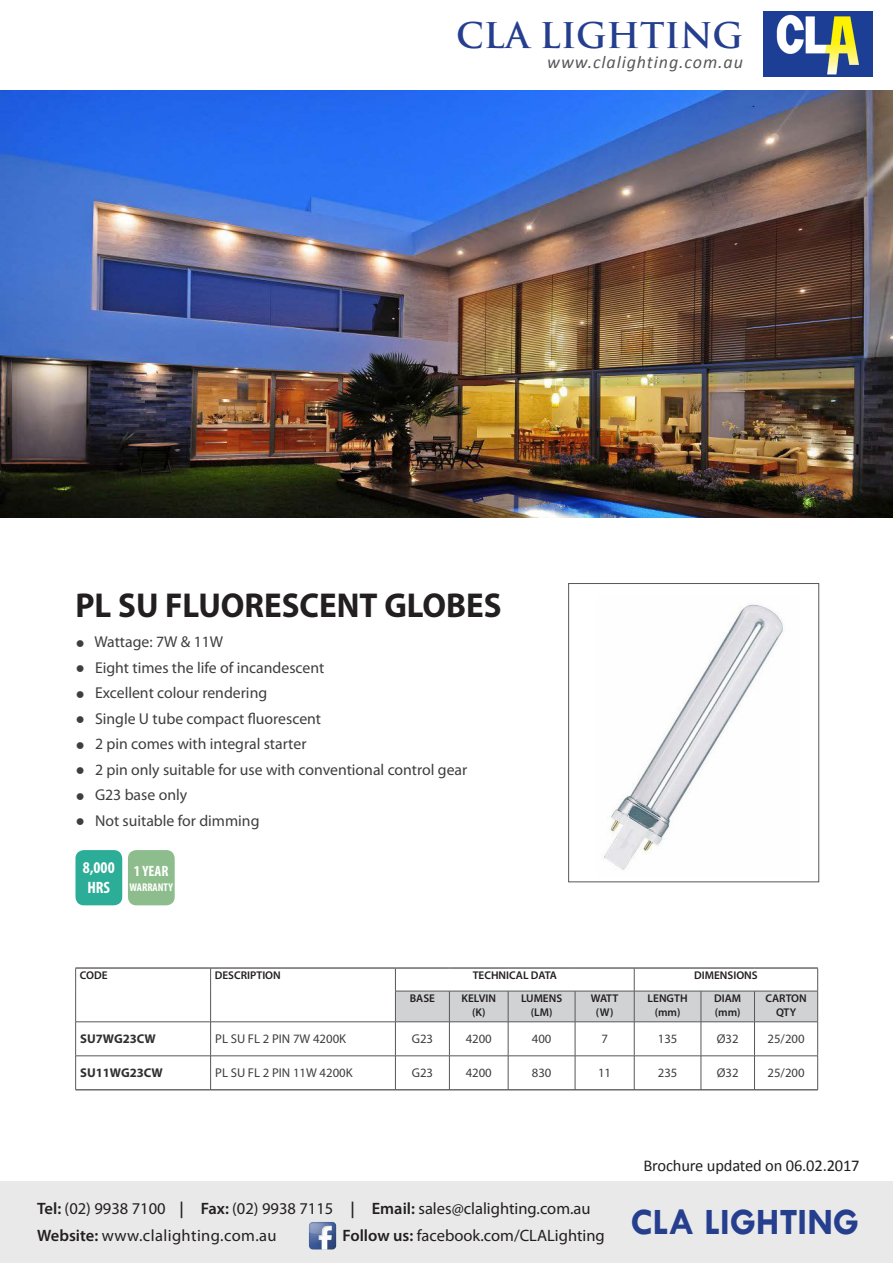
<style>
.page{position:relative;width:893px;height:1263px;background:#fff}
.page>*{position:absolute;margin:0;border:0;box-sizing:border-box;transform-origin:0 0}
.t1{font:700 37.5px "Tw Cen";color:#253f8e}
.t2{font:700 34.65px "Myriad Pro";color:#231f20;scale:.95 1}
.t3{font:700 34.5px "Trajan Pro";color:#253f8e}
.t4{font:italic 18px "Calibri";letter-spacing:.05em;color:#57585a}
.t5{font:16.5px/27px "Myriad Pro";color:#231f20}
.t6{font:16.5px "Calibri";letter-spacing:-.01em;color:#231f20}
.t7{font:700 condensed 16.5px/19.8px "Myriad Pro";color:#fff}
.t8{font:15.75px "Myriad Pro";color:#3e3e3f}
.t9{font:700 condensed 15px "Myriad Pro";color:#fff}
.t10{font:12.75px "Myriad Pro";color:#3e3e3f}
.t11{font:700 12.75px "Myriad Pro";color:#312f30}
.t12{font:600 11.25px/13.5px "Myriad Pro";color:#231f20;text-align:center}
.t13{font:700 condensed 11.25px "Myriad Pro";color:#fff}
.s1{font-family:"Arial";font-weight:700}
.s2{font-weight:600}
</style>
<div class="page">
<img style="left:763px;top:11px;width:109px;height:66px">
<div style="left:0;top:1182px;width:893px;height:81px;background:#e9e9e9"></div>
<img style="left:308px;top:1221px;width:29px;height:29px">
<img style="left:0;top:91px;width:893px;height:426px">
<div style="left:75px;top:850px;width:47px;height:55px;background:#2cad97;border-radius:9px"></div>
<div style="left:128px;top:850px;width:47px;height:55px;background:#8dbd8c;border-radius:9px"></div>
<img style="left:604px;top:604px;width:180px;height:266px">
<div style="left:568px;top:583px;width:251px;height:299px;border:1px solid #57585a"></div>
<hr style="left:75px;top:968px;width:136px;height:1px;background:#231f20">
<hr style="left:211px;top:968px;width:184px;height:1px;background:#231f20">
<svg style="left:75px;top:968px;width:1px;height:23px"></svg>
<svg style="left:210px;top:968px;width:1px;height:23px"></svg>
<svg style="left:395px;top:968px;width:423px;height:53px"></svg>
<hr style="left:75px;top:991px;width:1px;height:31px;background:#57585a">
<hr style="left:210px;top:991px;width:1px;height:31px;background:#57585a">
<hr style="left:395px;top:991px;width:54px;height:1px;background:#57585a">
<hr style="left:395px;top:991px;width:1px;height:31px;background:#57585a">
<hr style="left:449px;top:991px;width:59px;height:1px;background:#57585a">
<hr style="left:449px;top:991px;width:1px;height:31px;background:#57585a">
<hr style="left:508px;top:991px;width:67px;height:1px;background:#57585a">
<hr style="left:508px;top:991px;width:1px;height:31px;background:#57585a">
<hr style="left:575px;top:991px;width:59px;height:1px;background:#57585a">
<hr style="left:575px;top:991px;width:1px;height:31px;background:#57585a">
<hr style="left:634px;top:991px;width:67px;height:1px;background:#57585a">
<hr style="left:634px;top:991px;width:1px;height:31px;background:#57585a">
<hr style="left:701px;top:991px;width:53px;height:1px;background:#57585a">
<hr style="left:701px;top:991px;width:1px;height:31px;background:#57585a">
<hr style="left:754px;top:991px;width:64px;height:1px;background:#57585a">
<hr style="left:754px;top:991px;width:1px;height:31px;background:#57585a">
<hr style="left:817px;top:991px;width:1px;height:31px;background:#57585a">
<hr style="left:75px;top:1021px;width:136px;height:1px;background:#57585a">
<hr style="left:211px;top:1021px;width:184px;height:1px;background:#57585a">
<hr style="left:395px;top:1021px;width:54px;height:1px;background:#57585a">
<hr style="left:449px;top:1021px;width:59px;height:1px;background:#57585a">
<hr style="left:508px;top:1021px;width:67px;height:1px;background:#57585a">
<hr style="left:575px;top:1021px;width:59px;height:1px;background:#57585a">
<hr style="left:634px;top:1021px;width:67px;height:1px;background:#57585a">
<hr style="left:701px;top:1021px;width:53px;height:1px;background:#57585a">
<hr style="left:754px;top:1021px;width:64px;height:1px;background:#57585a">
<hr style="left:75px;top:1022px;width:1px;height:34px;background:#57585a">
<hr style="left:210px;top:1022px;width:1px;height:34px;background:#57585a">
<hr style="left:395px;top:1022px;width:1px;height:34px;background:#57585a">
<hr style="left:449px;top:1022px;width:1px;height:34px;background:#57585a">
<hr style="left:508px;top:1022px;width:1px;height:34px;background:#57585a">
<hr style="left:575px;top:1022px;width:1px;height:34px;background:#57585a">
<hr style="left:634px;top:1022px;width:1px;height:34px;background:#57585a">
<hr style="left:701px;top:1022px;width:1px;height:34px;background:#57585a">
<hr style="left:754px;top:1022px;width:1px;height:34px;background:#57585a">
<hr style="left:817px;top:1022px;width:1px;height:34px;background:#57585a">
<hr style="left:75px;top:1055px;width:136px;height:1px;background:#57585a">
<hr style="left:75px;top:1056px;width:1px;height:33px;background:#57585a">
<hr style="left:211px;top:1055px;width:184px;height:1px;background:#57585a">
<hr style="left:210px;top:1056px;width:1px;height:33px;background:#57585a">
<hr style="left:395px;top:1055px;width:54px;height:1px;background:#57585a">
<hr style="left:395px;top:1056px;width:1px;height:33px;background:#57585a">
<hr style="left:449px;top:1055px;width:59px;height:1px;background:#57585a">
<hr style="left:449px;top:1056px;width:1px;height:33px;background:#57585a">
<hr style="left:508px;top:1055px;width:67px;height:1px;background:#57585a">
<hr style="left:508px;top:1056px;width:1px;height:33px;background:#57585a">
<hr style="left:575px;top:1055px;width:59px;height:1px;background:#57585a">
<hr style="left:575px;top:1056px;width:1px;height:33px;background:#57585a">
<hr style="left:634px;top:1055px;width:67px;height:1px;background:#57585a">
<hr style="left:634px;top:1056px;width:1px;height:33px;background:#57585a">
<hr style="left:701px;top:1055px;width:53px;height:1px;background:#57585a">
<hr style="left:701px;top:1056px;width:1px;height:33px;background:#57585a">
<hr style="left:754px;top:1055px;width:64px;height:1px;background:#57585a">
<hr style="left:754px;top:1056px;width:1px;height:33px;background:#57585a">
<hr style="left:817px;top:1056px;width:1px;height:33px;background:#57585a">
<hr style="left:75px;top:1089px;width:136px;height:1px;background:#231f20">
<hr style="left:211px;top:1089px;width:184px;height:1px;background:#231f20">
<hr style="left:395px;top:1089px;width:54px;height:1px;background:#231f20">
<hr style="left:449px;top:1089px;width:59px;height:1px;background:#231f20">
<hr style="left:508px;top:1089px;width:67px;height:1px;background:#231f20">
<hr style="left:575px;top:1089px;width:59px;height:1px;background:#231f20">
<hr style="left:634px;top:1089px;width:67px;height:1px;background:#231f20">
<hr style="left:701px;top:1089px;width:53px;height:1px;background:#231f20">
<hr style="left:754px;top:1089px;width:64px;height:1px;background:#231f20">
<h3 class="t3" style="left:456px;top:14px;width:288px">CLA LIGHTING</h3>
<p class="t4" style="left:547px;top:50px;width:197px">www.clalighting.com.au</p>
<h2 class="t2" style="left:75px;top:583px;width:450px">PL SU FLUORESCENT GLOBES</h2>
<p class="t8" style="left:75px;top:632px;width:149px"><span class="s1">●</span> Wattage: 7W &amp; 11W</p>
<p class="t8" style="left:75px;top:658px;width:250px"><span class="s1">●</span> Eight times the life of incandescent</p>
<p class="t8" style="left:75px;top:683px;width:193px"><span class="s1">●</span> Excellent colour rendering</p>
<p class="t8" style="left:75px;top:709px;width:247px"><span class="s1">●</span> Single U tube compact fluorescent</p>
<p class="t8" style="left:75px;top:734px;width:232px"><span class="s1">●</span> 2 pin comes with integral starter</p>
<p class="t8" style="left:75px;top:760px;width:393px"><span class="s1">●</span> 2 pin only suitable for use with conventional control gear</p>
<p class="t8" style="left:75px;top:785px;width:113px"><span class="s1">●</span> G23 base only</p>
<p class="t8" style="left:75px;top:811px;width:186px"><span class="s1">●</span> Not suitable for dimming</p>
<p class="t7" style="left:83px;top:858px;width:33px">8,000<br>HRS</p>
<p class="t9" style="left:134px;top:861px;width:36px">1 YEAR</p>
<p class="t13" style="left:129px;top:880px;width:45px">WARRANTY</p>
<p class="t12" style="left:80px;top:968px;width:29px">CODE</p>
<p class="t12" style="left:215px;top:968px;width:67px">DESCRIPTION</p>
<p class="t12" style="left:473px;top:968px;width:86px">TECHNICAL DATA</p>
<p class="t12" style="left:694px;top:968px;width:65px">DIMENSIONS</p>
<p class="t12" style="left:410px;top:991px;width:27px">BASE</p>
<p class="t12" style="left:461px;top:991px;width:36px">KELVIN (K)</p>
<p class="t12" style="left:521px;top:991px;width:43px">LUMENS (LM)</p>
<p class="t12" style="left:591px;top:991px;width:29px">WATT (W)</p>
<p class="t12" style="left:648px;top:991px;width:41px">LENGTH (mm)</p>
<p class="t12" style="left:714px;top:991px;width:29px;text-align:left">DIAM (mm)</p>
<p class="t12" style="left:765px;top:991px;width:43px">CARTON<br>QTY</p>
<p class="t11" style="left:80px;top:1030px;width:77px">SU7WG23CW</p>
<p class="t10" style="left:215px;top:1031px;width:132px">PL SU FL 2 PIN 7W 4200K</p>
<p class="t10" style="left:412px;top:1031px;width:23px">G23</p>
<p class="t10" style="left:466px;top:1031px;width:28px">4200</p>
<p class="t10" style="left:532px;top:1031px;width:21px">400</p>
<p class="t10" style="left:601px;top:1031px;width:8px">7</p>
<p class="t10" style="left:658px;top:1031px;width:21px">135</p>
<p class="t10" style="left:717px;top:1031px;width:23px">Ø32</p>
<p class="t10" style="left:768px;top:1031px;width:39px">25/200</p>
<p class="t11" style="left:80px;top:1064px;width:84px">SU11WG23CW</p>
<p class="t10" style="left:215px;top:1065px;width:139px">PL SU FL 2 PIN 11W 4200K</p>
<p class="t10" style="left:412px;top:1065px;width:23px">G23</p>
<p class="t10" style="left:466px;top:1065px;width:28px">4200</p>
<p class="t10" style="left:532px;top:1065px;width:21px">830</p>
<p class="t10" style="left:598px;top:1065px;width:15px">11</p>
<p class="t10" style="left:658px;top:1065px;width:21px">235</p>
<p class="t10" style="left:717px;top:1065px;width:23px">Ø32</p>
<p class="t10" style="left:768px;top:1065px;width:39px">25/200</p>
<p class="t5" style="left:37px;top:1194px;width:555px"><span class="s2">Tel:</span> (02) 9938 7100 <span class="s2">| Fax:</span> (02) 9938 7115 <span class="s2">| Email:</span> sales@clalighting.com.au<br><span class="s2">Website:</span> www.clalighting.com.au</p>
<p class="t5" style="left:342px;top:1221px;width:264px"><span class="s2">Follow us:</span> facebook.com/CLALighting</p>
<p class="t6" style="left:643px;top:1155px;width:218px">Brochure updated on 06.02.2017</p>
<h1 class="t1" style="left:631px;top:1199px;width:230px">CLA LIGHTING</h1>
</div>
